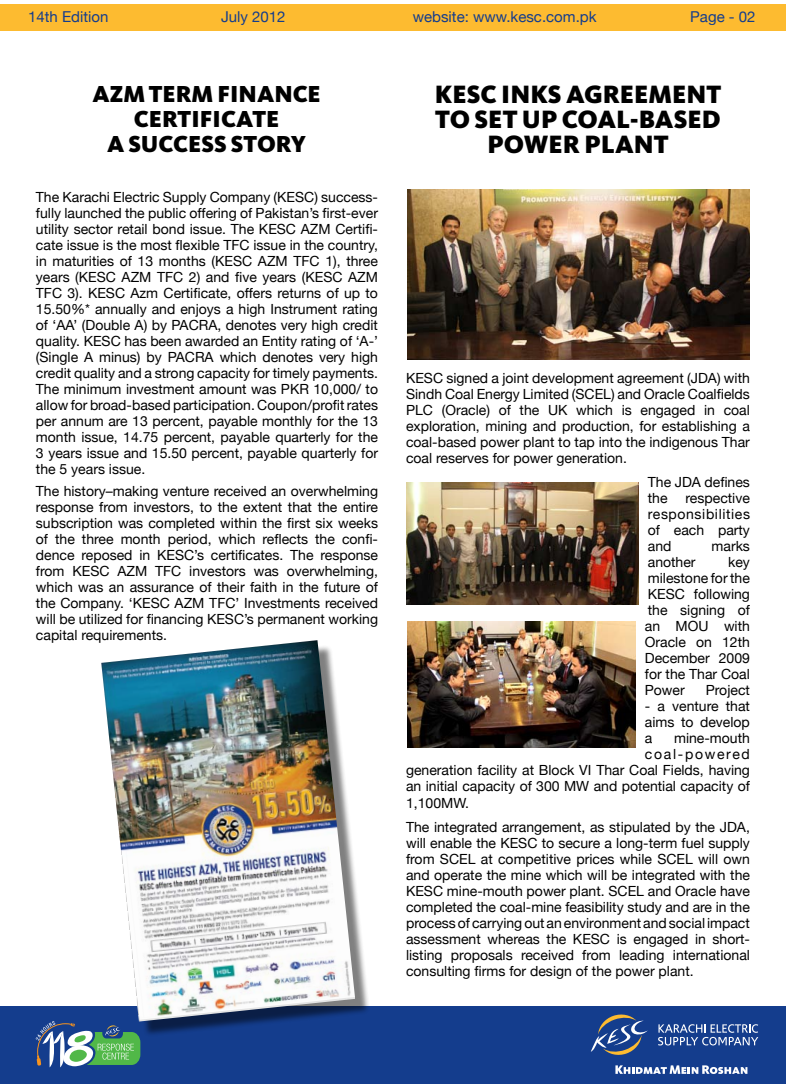
<style>
.page{position:relative;width:786px;height:1084px;background:#fff}
.page>*{position:absolute;margin:0;border:0;box-sizing:border-box;transform-origin:0 0}
.t1{font:26px/25px "Kievit Black SC";color:#000;text-align:center}
.t2{font:24px "Kievit Black SC";color:#000}
.t3{font:15px "Helvetica Neue";color:#143d8d}
.t4{font:14px/16px "Helvetica Neue";color:#000;text-align:justify}
.t5{font:14px "Helvetica Neue";letter-spacing:.12em;color:#000}
</style>
<div class="page">
<div style="left:1px;top:5px;width:784px;height:26px;background:#fdbb30"></div>
<div style="left:0;top:1006px;width:785px;height:77px;background:#143d8d"></div>
<svg style="left:36px;top:1021px;width:104px;height:46px"></svg>
<svg style="left:658px;top:1024px;width:99px;height:21px"></svg>
<svg style="left:590px;top:1014px;width:57px;height:41px"></svg>
<svg style="left:615px;top:1065px;width:132px;height:8px"></svg>
<img style="left:407px;top:189px;width:342px;height:170px">
<img style="left:406px;top:483px;width:232px;height:121px">
<img style="left:407px;top:621px;width:228px;height:126px">
<div style="left:106px;top:644px;width:269px;height:396px;background:#000;opacity:.5"></div>
<img style="left:101px;top:640px;width:254px;height:381px">
<p class="t3" style="left:28px;top:8px;width:82px">14th Edition</p>
<p class="t3" style="left:221px;top:8px;width:66px">July 2012</p>
<p class="t3" style="left:412px;top:8px;width:185px">website: www.kesc.com.pk</p>
<p class="t3" style="left:689px;top:8px;width:67px">Page - 02</p>
<h2 class="t2" style="left:92px;top:79px;width:19px">AZM</h2>
<h2 class="t2" style="left:149px;top:79px;width:17px">TERM</h2>
<h2 class="t2" style="left:217px;top:79px;width:16px">FINAN</h2>
<h2 class="t2" style="left:292px;top:79px;width:27px">CE</h2>
<h2 class="t2" style="left:134px;top:104px;width:28px">CERTIFI</h2>
<h2 class="t2" style="left:221px;top:104px;width:30px">CATE</h2>
<h2 class="t2" style="left:107px;top:129px;width:94px">ASUCCESS</h2>
<h2 class="t2" style="left:231px;top:129px;width:17px">STOR</h2>
<h2 class="t2" style="left:291px;top:129px;width:17px">Y</h2>
<p class="t4" style="left:36px;top:189px;width:343px">The Karachi Electric Supply Company (KESC) success&shy;fully launched the public offering of Pakistan’s first-ever utility sector retail bond issue. The KESC AZM Certifi&shy;cate issue is the most flexible TFC issue in the country, in maturities of 13 months (KESC AZM TFC 1), three years (KESC AZM TFC 2) and five years (KESC AZM TFC 3). KESC Azm Certificate, offers returns of up to 15.50%* annually and enjoys a high Instrument rating of ‘AA’ (Double A) by PACRA, denotes very high credit quality. KESC has been awarded an Entity rating of ‘A-’ (Single A minus) by PACRA which denotes very high credit quality and a strong capacity for timely payments.<br>The minimum investment amount was PKR 10,000/ to allow for broad-based participation. Coupon/profit rates per annum are 13 percent, payable monthly for the 13 month issue, 14.75 percent, payable quarterly for the 3 years issue and 15.50 percent, payable quarterly for the 5 years issue.</p>
<p class="t4" style="left:36px;top:482px;width:343px">The history–making venture received an overwhelming response from investors, to the extent that the entire subscription was completed within the first six weeks of the three month period, which reflects the confi&shy;dence reposed in KESC’s certificates. The response from KESC AZM TFC investors was overwhelming, which was an assurance of their faith in the future of the Company. ‘KESC AZM TFC’ Investments received will be utilized for financing KESC’s permanent working capital requirements.</p>
<h1 class="t1" style="left:434px;top:82px;width:288px">KESC INKS AGREEMENT<br>TO SET UP COAL-BASED<br>POWER PLANT</h1>
<p class="t4" style="left:406px;top:369px;width:345px">KESC signed a joint development agreement (JDA) with Sindh Coal Energy Limited (SCEL) and Oracle Coalfields PLC (Oracle) of the UK which is engaged in coal exploration, mining and production, for establishing a coal-based power plant to tap into the indigenous Thar coal reserves for power generation.</p>
<p class="t4" style="left:647px;top:474px;width:103px">The JDA defines the</p>
<p class="t4" style="left:647px;top:490px;width:104px;text-indent:38px">respective responsibilities of each party and</p>
<p class="t4" style="left:711px;top:538px;width:40px">marks</p>
<p class="t4" style="left:644px;top:554px;width:106px;text-indent:83px">key milestone for the KESC following the signing of an MOU with Oracle on 12th December 2009 for the Thar Coal Power</p>
<p class="t4" style="left:647px;top:554px;width:49px">another</p>
<p class="t4" style="left:705px;top:682px;width:46px">Project</p>
<p class="t4" style="left:644px;top:698px;width:106px">- a venture that aims to develop a</p>
<p class="t4" style="left:673px;top:730px;width:77px">mine-mouth</p>
<p class="t5" style="left:644px;top:746px;width:106px">coal-powered</p>
<p class="t4" style="left:406px;top:762px;width:345px">generation facility at Block VI Thar Coal Fields, having</p>
<p class="t4" style="left:406px;top:778px;width:345px">an initial capacity of 300 MW and potential capacity of</p>
<p class="t4" style="left:406px;top:794px;width:65px">1,100MW.</p>
<p class="t4" style="left:406px;top:818px;width:345px">The integrated arrangement, as stipulated by the JDA, will enable the KESC to secure a long-term fuel supply from SCEL at competitive prices while SCEL will own and operate the mine which will be integrated with the KESC mine-mouth power plant. SCEL and Oracle have completed the coal-mine feasibility study and are in the process of carrying out an environment and social impact assessment whereas the KESC is engaged in short&shy;listing proposals received from leading international consulting firms for design of the power plant.</p>
</div>
